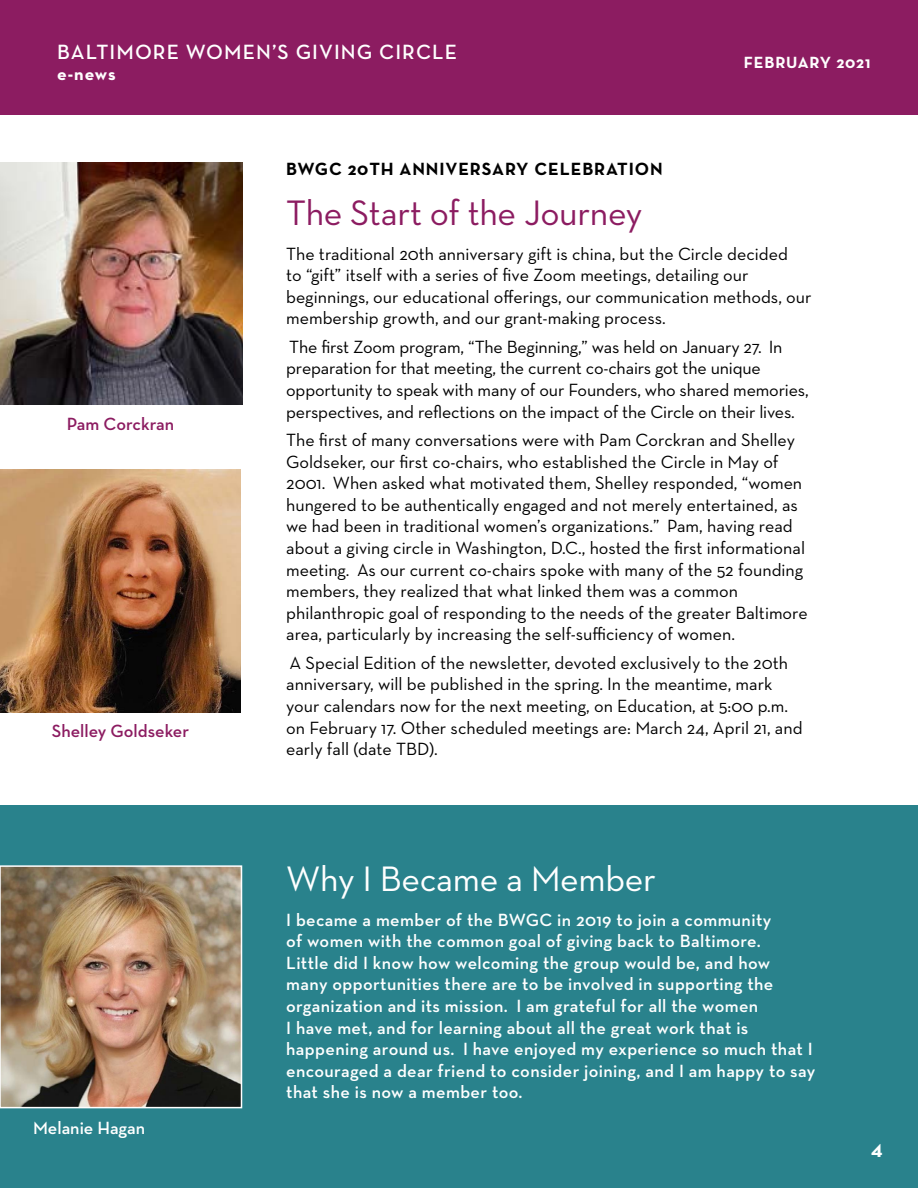
<style>
.page{position:relative;width:918px;height:1188px;background:#fff}
.page>*{position:absolute;margin:0;border:0;box-sizing:border-box;transform-origin:0 0}
.t1{font:36px "Neutra Text";letter-spacing:-.01em;color:#8c1c61}
.t2{font:36px "Neutra Text";letter-spacing:-.01em;color:#fff}
.t3{font:600 21px "Neutra Text";letter-spacing:.05em;color:#fff}
.t4{font:700 21px "Neutra Text";color:#fff}
.t5{font:18px/21.6px "Neutra Text";color:#000}
.t6{font:600 18px/21.6px "Neutra Text";letter-spacing:.02em;color:#fff}
.t7{font:700 18px "Neutra Text";letter-spacing:.05em;color:#000}
.t8{font:600 18px "Neutra Text";color:#8c1c61}
.t9{font:600 18px "Neutra Text";color:#fff}
.t10{font:700 18px "Neutra Text";color:#fff}
.t11{font:700 16.5px "Neutra Text";letter-spacing:.05em;color:#fff}
</style>
<div class="page">
<div style="left:0;top:806px;width:918px;height:382px;background:#29828c"></div>
<div style="left:0;top:0;width:918px;height:114px;background:#8c1c61"></div>
<img style="left:0;top:162px;width:243px;height:243px">
<img style="left:3px;top:868px;width:236px;height:237px">
<div style="left:0;top:865px;width:242px;height:243px;border:2px solid #fff"></div>
<img style="left:0;top:469px;width:241px;height:243px">
<p class="t3" style="left:57px;top:39px;width:401px">BALTIMORE WOMEN’S GIVING CIRCLE</p>
<p class="t10" style="left:57px;top:63px;width:60px">e-news</p>
<p class="t11" style="left:744px;top:52px;width:128px">FEBRUARY 2021</p>
<p class="t8" style="left:67px;top:412px;width:109px">Pam Corckran</p>
<p class="t8" style="left:52px;top:720px;width:139px">Shelley Goldseker</p>
<p class="t9" style="left:33px;top:1117px;width:114px">Melanie Hagan</p>
<p class="t7" style="left:286px;top:157px;width:378px">BWGC 20TH ANNIVERSARY CELEBRATION</p>
<h1 class="t1" style="left:286px;top:190px;width:358px">The Start of the Journey</h1>
<p class="t5" style="left:286px;top:242px;width:527px">The traditional 20th anniversary gift is china, but the Circle decided<br>to “gift” itself with a series of five Zoom meetings, detailing our beginnings, our educational offerings, our communication methods, our membership growth, and our grant-making process.</p>
<p class="t5" style="left:286px;top:336px;width:524px">The first Zoom program, “The Beginning,” was held on January 27. In preparation for that meeting, the current co-chairs got the unique opportunity to speak with many of our Founders, who shared memories, perspectives, and reflections on the impact of the Circle on their lives.</p>
<p class="t5" style="left:286px;top:429px;width:523px">The first of many conversations were with Pam Corckran and Shelley Goldseker, our first co-chairs, who established the Circle in May of 2001. When asked what motivated them, Shelley responded, “women hungered to be authentically engaged and not merely entertained, as we had been in traditional women’s organizations.” Pam, having read about a giving circle in Washington, D.C., hosted the first informational meeting. As our current co-chairs spoke with many of the 52 founding members, they realized that what linked them was a common philanthropic goal of responding to the needs of the greater Baltimore area, particularly by increasing the self-sufficiency of women.</p>
<p class="t5" style="left:286px;top:651px;width:518px">A Special Edition of the newsletter, devoted exclusively to the 20th anniversary, will be published in the spring. In the meantime, mark your calendars now for the next meeting, on Education, at 5:00 p.m. on February 17. Other scheduled meetings are: March 24, April 21, and early fall (date TBD).</p>
<h1 class="t2" style="left:286px;top:857px;width:371px">Why I Became a Member</h1>
<p class="t6" style="left:286px;top:908px;width:531px">I became a member of the BWGC in 2019 to join a community<br>of women with the common goal of giving back to Baltimore.<br>Little did I know how welcoming the group would be, and how many opportunities there are to be involved in supporting the organization and its mission. I am grateful for all the women<br>I have met, and for learning about all the great work that is happening around us. I have enjoyed my experience so much that I encouraged a dear friend to consider joining, and I am happy to say that she is now a member too.</p>
<p class="t4" style="left:871px;top:1135px;width:13px">4</p>
</div>
